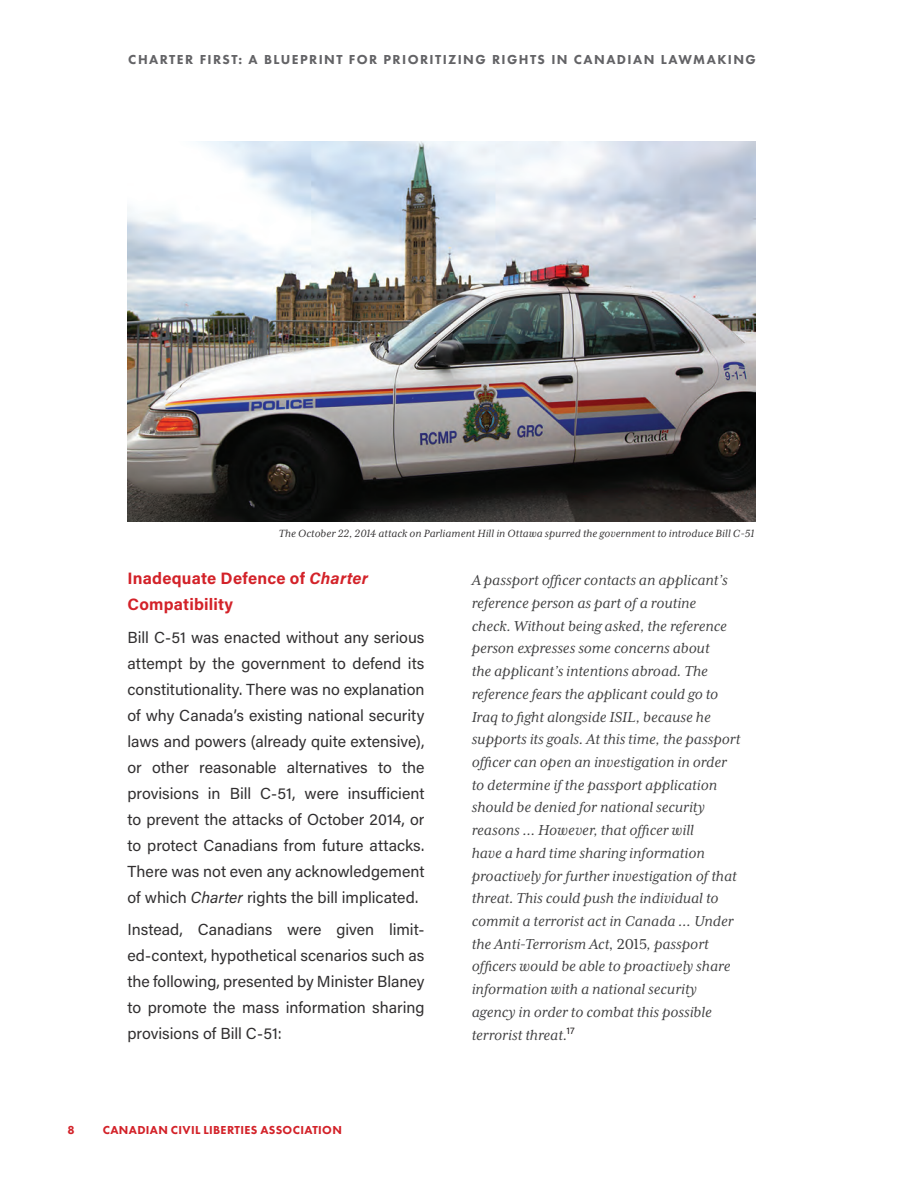
<style>
.page{position:relative;width:918px;height:1188px;background:#fff}
.page>*{position:absolute;margin:0;border:0;box-sizing:border-box;transform-origin:0 0}
.t1{font:italic 16.5px/22.6px "Mrs Eaves XL Serif OT";color:#3e3e3f}
.t2{font:700 16.5px/25.7px "Acumin Pro";letter-spacing:.01em;color:#d32229}
.t3{font:15.9px/26px "Acumin Pro";color:#312f30;text-align:justify}
.t4{font:800 13.5px "Futura PT";letter-spacing:.105em;color:#636366}
.t5{font:italic 12px "Mrs Eaves XL Serif OT";letter-spacing:.01em;color:#312f30}
.t6{font:800 12px "Futura PT";letter-spacing:.03em;color:#d32229}
.s1{font-style:italic}
.s2{font-style:normal}
</style>
<div class="page">
<img style="left:128px;top:141px;width:627px;height:381px">
<p class="t4" style="left:128px;top:51px;width:629px">CHARTER FIRST: A BLUEPRINT FOR PRIORITIZING RIGHTS IN CANADIAN LAWMAKING</p>
<p class="t5" style="left:279px;top:528px;width:477px">The October 22, 2014 attack on Parliament Hill in Ottawa spurred the government to introduce Bill C-51</p>
<p class="t2" style="left:128px;top:565px;width:242px">Inadequate Defence of <span class="s1">Charter<br></span>Compatibility</p>
<p class="t3" style="left:128px;top:623px;width:299px">Bill C-51 was enacted without any serious attempt by the government to defend its constitutionality. There was no explanation of why Canada’s existing national security laws and powers (already quite extensive), or other reasonable alternatives to the provisions in Bill C-51, were insufficient to prevent the attacks of October 2014, or to protect Canadians from future attacks.<br>There was not even any acknowledgement of which <span class="s1">Charter</span> rights the bill implicated.</p>
<p class="t3" style="left:128px;top:916px;width:299px">Instead, Canadians were given limit&shy;ed-context, hypothetical scenarios such as the following, presented by Minister Blaney to promote the mass information sharing provisions of Bill C-51:</p>
<p class="t6" style="left:68px;top:1122px;width:9px">8</p>
<p class="t6" style="left:103px;top:1122px;width:241px">CANADIAN CIVIL LIBERTIES ASSOCIATION</p>
<p class="t1" style="left:472px;top:569px;width:270px">A passport officer contacts an applicant’s reference person as part of a routine<br>check. Without being asked, the reference person expresses some concerns about<br>the applicant’s intentions abroad. The reference fears the applicant could go to Iraq to fight alongside ISIL, because he supports its goals. At this time, the passport officer can open an investigation in order to determine if the passport application should be denied for national security reasons … However, that officer will<br>have a hard time sharing information proactively for further investigation of that threat. This could push the individual to commit a terrorist act in Canada … Under the Anti-Terrorism Act<span class="s2">, 2015</span>, passport officers would be able to proactively share information with a national security agency in order to combat this possible terrorist threat.<sup>17</sup></p>
</div>
